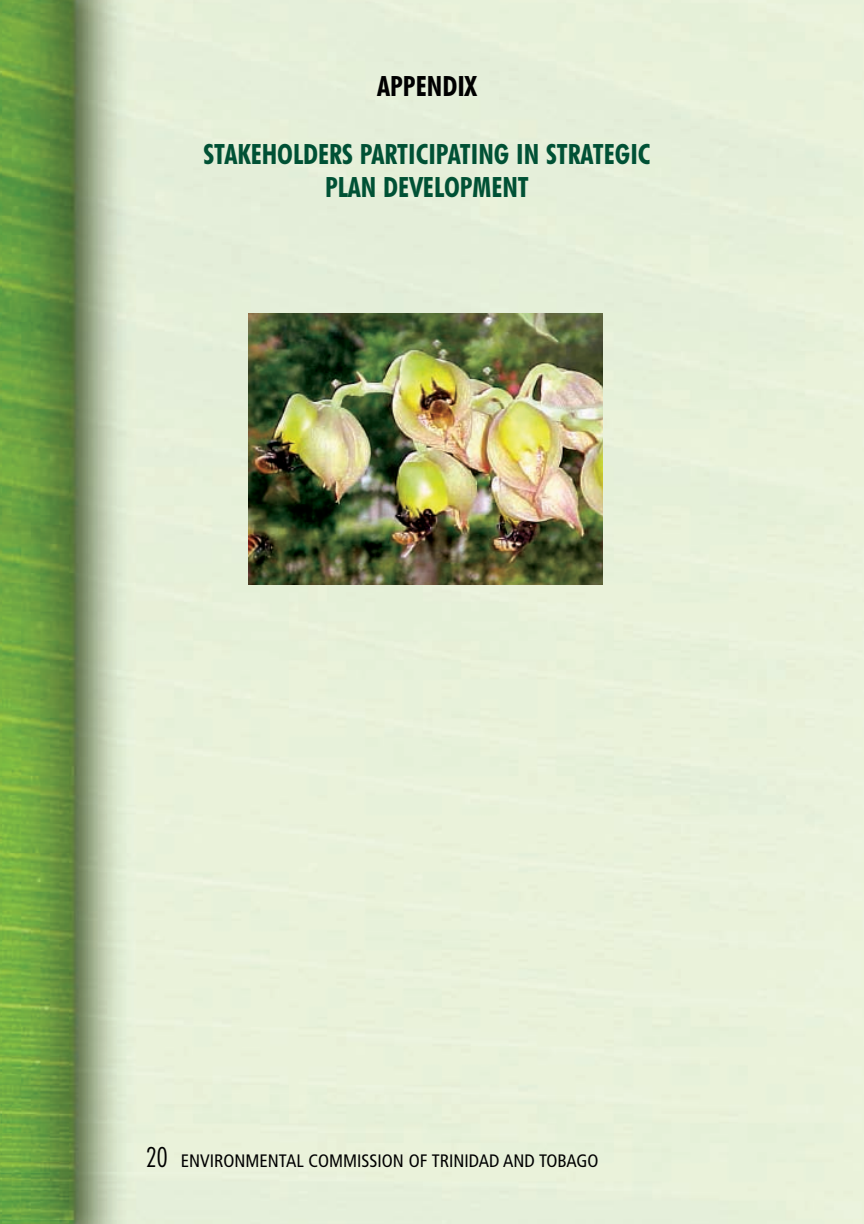
<style>
.page{position:relative;width:864px;height:1224px;background:#fff}
.page>*{position:absolute;margin:0;border:0;box-sizing:border-box;transform-origin:0 0}
.t1{font:700 condensed 28px/33.6px "Futura BT";color:#005135;text-align:center}
.t2{font:700 condensed 28px "Futura BT";color:#000}
.t3{font:condensed 18px "Frutiger";color:#000}
.s1{font-family:"Futura BT";font-weight:300;font-size:28px}
</style>
<div class="page">
<img style="left:0;top:0;width:864px;height:1224px">
<img style="left:248px;top:313px;width:355px;height:272px">
<p class="t2" style="left:377px;top:75px;width:101px">APPENDIX</p>
<p class="t1" style="left:203px;top:139px;width:449px">STAKEHOLDERS PARTICIPATING IN STRATEGIC<br>PLAN DEVELOPMENT</p>
<p class="t3" style="left:146px;top:1154px;width:454px"><span class="s1">20</span> ENVIRONMENTAL COMMISSION OF TRINIDAD AND TOBAGO</p>
</div>
